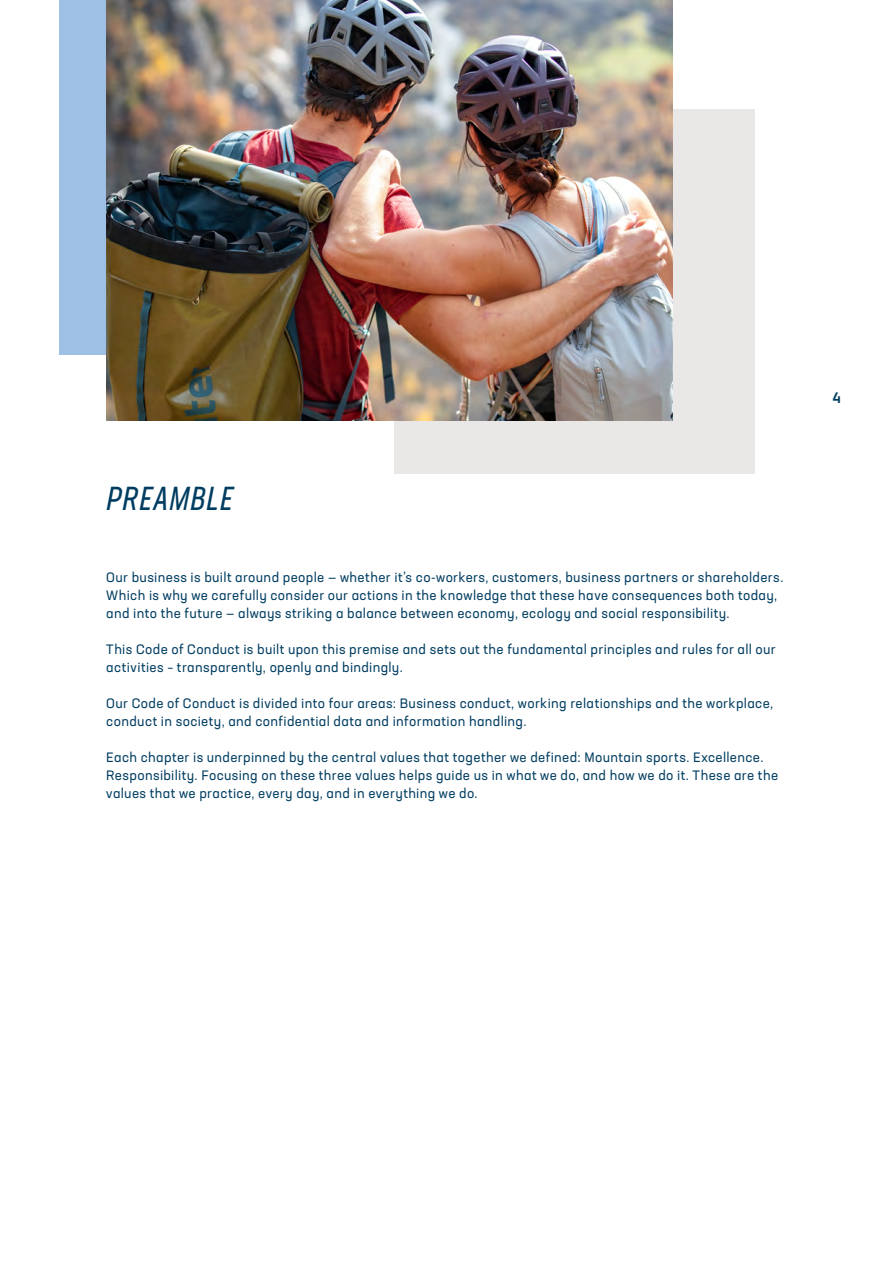
<style>
.page{position:relative;width:893px;height:1263px;background:#fff}
.page>*{position:absolute;margin:0;border:0;box-sizing:border-box;transform-origin:0 0}
.t1{font:italic 33px "Neusa Next Std Compact";letter-spacing:.03em;color:#013d61}
.t2{font:500 15px "Neusa Next Std";color:#013d61}
.t3{font:13.5px/18px "Neusa Next Std";letter-spacing:.025em;color:#013d61}
</style>
<div class="page">
<div style="left:394px;top:109px;width:360px;height:365px;background:#e9e8e6"></div>
<div style="left:60px;top:0;width:514px;height:354px;background:#9ec0e5"></div>
<img style="left:106px;top:0;width:567px;height:421px">
<h1 class="t1" style="left:106px;top:478px;width:128px">PREAMBLE</h1>
<p class="t3" style="left:106px;top:568px;width:679px">Our business is built around people — whether it’s co-workers, customers, business partners or shareholders.<br>Which is why we carefully consider our actions in the knowledge that these have consequences both today, and into the future — always striking a balance between economy, ecology and social responsibility.</p>
<p class="t3" style="left:106px;top:640px;width:671px">This Code of Conduct is built upon this premise and sets out the fundamental principles and rules for all our activities – transparently, openly and bindingly.</p>
<p class="t3" style="left:106px;top:694px;width:668px">Our Code of Conduct is divided into four areas: Business conduct, working relationships and the workplace, conduct in society, and confidential data and information handling.</p>
<p class="t3" style="left:106px;top:748px;width:673px">Each chapter is underpinned by the central values that together we defined: Mountain sports. Excellence.<br>Responsibility. Focusing on these three values helps guide us in what we do, and how we do it. These are the values that we practice, every day, and in everything we do.</p>
<p class="t2" style="left:832px;top:388px;width:10px">4</p>
</div>
